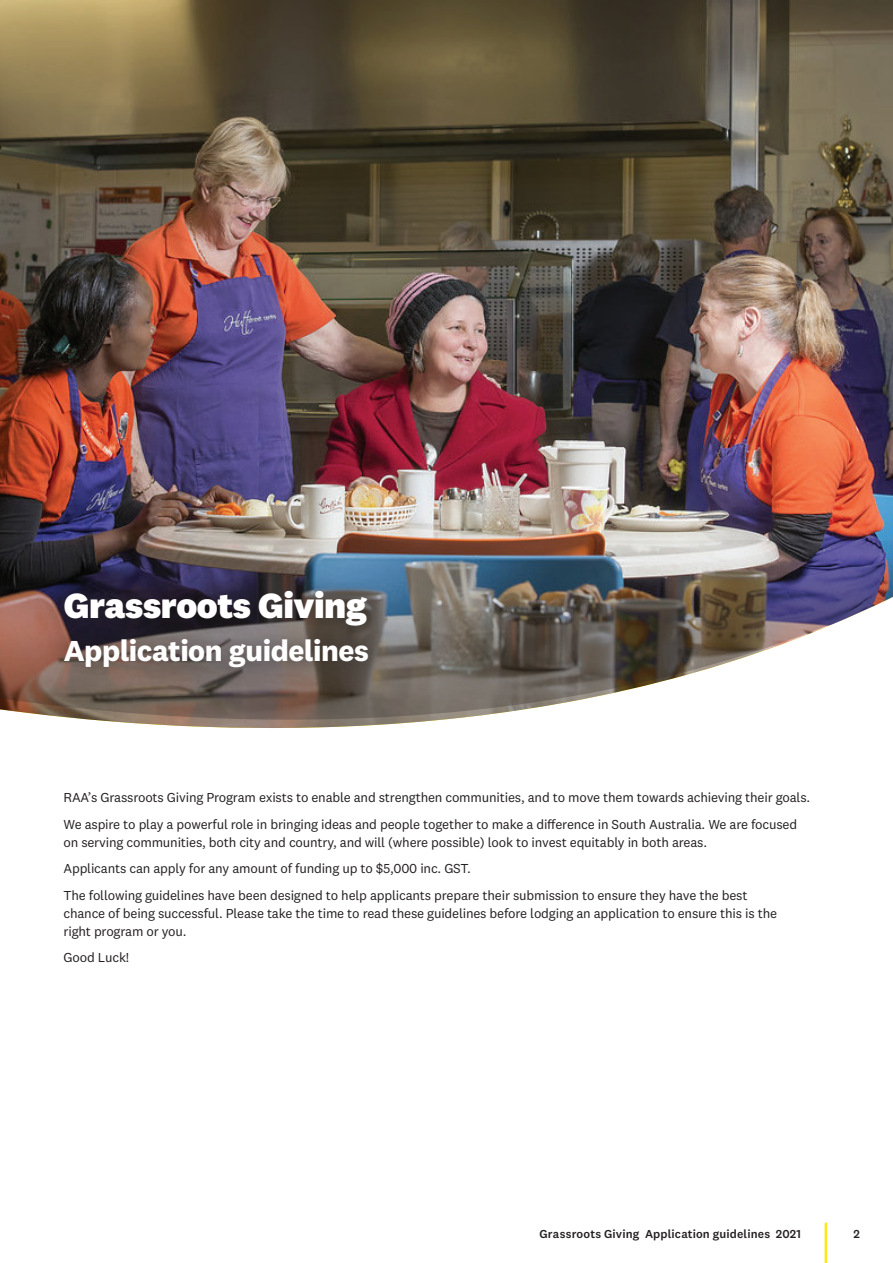
<style>
.page{position:relative;width:893px;height:1263px;background:#fff}
.page>*{position:absolute;margin:0;border:0;box-sizing:border-box;transform-origin:0 0}
.t1{font:800 36.3px "National 2";letter-spacing:-.015em;color:#fff}
.t2{font:700 30px "National 2";letter-spacing:-.015em;color:#fff}
.t3{font:13.5px/26.5px "National 2";letter-spacing:-.015em;color:#231f20}
.t4{font:500 12px "National 2";letter-spacing:.015em;color:#231f20}
</style>
<div class="page">
<img style="left:0;top:0;width:893px;height:728px">
<img style="left:0;top:540px;width:893px;height:181px">
<div style="left:42px;top:569px;width:349px;height:121px;background:#231f20;opacity:.75"></div>
<hr style="left:825px;top:1224px;width:2px;height:39px;background:#ffe716">
<h1 class="t1" style="left:64px;top:582px;width:305px">Grassroots Giving</h1>
<h2 class="t2" style="left:64px;top:632px;width:307px">Application guidelines</h2>
<p class="t3" style="left:64px;top:784px;width:748px">RAA’s Grassroots Giving Program exists to enable and strengthen communities, and to move them towards achieving their goals.<br>We aspire to play a powerful role in bringing ideas and people together to make a difference in South Australia. We are focused</p>
<p class="t3" style="left:64px;top:829px;width:686px">on serving communities, both city and country, and will (where possible) look to invest equitably in both areas.<br>Applicants can apply for any amount of funding up to $5,000 inc. GST.<br>The following guidelines have been designed to help applicants prepare their submission to ensure they have the best</p>
<p class="t3" style="left:64px;top:904px;width:715px;line-height:18px">chance of being successful. Please take the time to read these guidelines before lodging an application to ensure this is the right program or you.</p>
<p class="t3" style="left:64px;top:944px;width:67px">Good Luck!</p>
<p class="t4" style="left:539px;top:1226px;width:263px">Grassroots Giving Application guidelines 2021</p>
<p class="t4" style="left:853px;top:1226px;width:8px">2</p>
</div>
